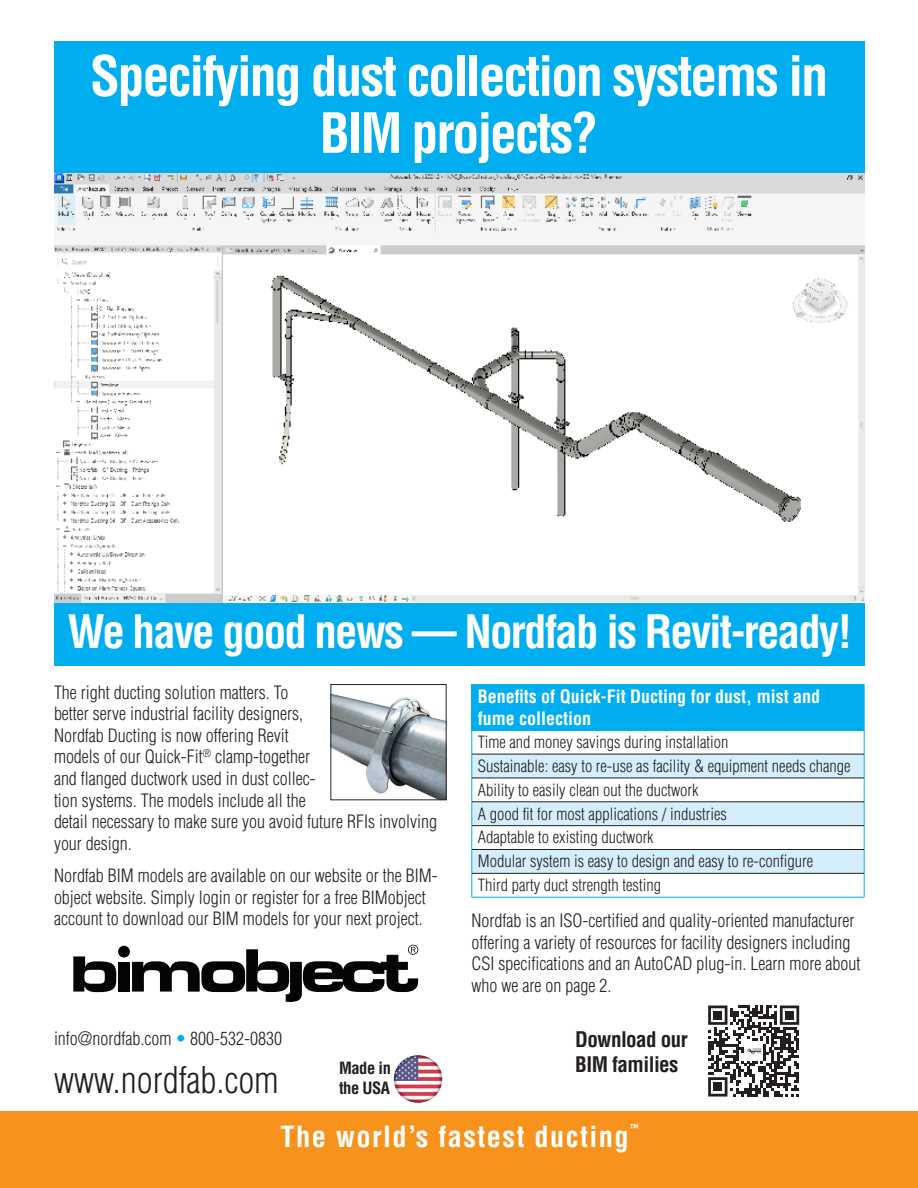
<style>
.page{position:relative;width:918px;height:1188px;background:#fff}
.page>*{position:absolute;margin:0;border:0;box-sizing:border-box;transform-origin:0 0}
.t1{font:700 condensed 54px/57px "Helvetica LT Std";letter-spacing:-.04em;color:#fff;text-align:center}
.t2{font:700 condensed 45px "Helvetica LT Std";letter-spacing:-.04em;color:#fff}
.Produkt_Rubrik{font:300 condensed 36px "Helvetica LT Std";color:#231f20}
.Mellanrubrik_Vit_Bold_Nordfab{font:700 condensed 28.5px "Helvetica LT Std";letter-spacing:.05em;color:#fff}
.t3{font:700 condensed 21px/25.2px "Helvetica LT Std";letter-spacing:-.025em;color:#231f20}
.Produkt_Rubrik-2{font:300 condensed 18px/21.6px "Helvetica LT Std";color:#231f20}
.t4{font:700 condensed 18px/21.6px "Helvetica LT Std";color:#fff}
.t5{font:300 condensed 16.5px "Helvetica LT Std";color:#231f20}
.t6{font:700 condensed 16.5px/19.8px "Helvetica LT Std";letter-spacing:-.025em;color:#231f20}
.Mellanrubrik_Vit_Bold_Nordfab-2{font:700 condensed 10.5px "Helvetica LT Std";color:#fff}
.s1{color:#00aeef}
</style>
<div class="page">
<img style="left:54px;top:173px;width:811px;height:439px">
<div style="left:55px;top:603px;width:810px;height:63px;background:#00aeef"></div>
<div style="left:54px;top:41px;width:810px;height:132px;background:#00aeef"></div>
<div style="left:472px;top:684px;width:392px;height:47px;background:#00aeef"></div>
<svg style="left:473px;top:755px;width:391px;height:118px;fill:#d4effb"></svg>
<svg style="left:472px;top:731px;width:1px;height:166px"></svg>
<svg style="left:864px;top:731px;width:1px;height:166px"></svg>
<hr style="left:472px;top:897px;width:392px;height:1px;background:#00aeef">
<hr style="left:472px;top:754px;width:392px;height:1px;background:#231f20">
<hr style="left:472px;top:778px;width:392px;height:1px;background:#231f20">
<hr style="left:472px;top:802px;width:392px;height:1px;background:#231f20">
<hr style="left:472px;top:825px;width:392px;height:1px;background:#231f20">
<hr style="left:472px;top:849px;width:392px;height:1px;background:#231f20">
<hr style="left:472px;top:873px;width:392px;height:1px;background:#231f20">
<hr style="left:864px;top:685px;width:1px;height:46px;background:#00aeef">
<img style="left:333px;top:694px;width:111px;height:104px">
<div style="left:331px;top:684px;width:115px;height:116px;border:1px solid #231f20"></div>
<div style="left:0;top:1111px;width:918px;height:77px;background:#f7931d"></div>
<img style="left:393px;top:1055px;width:50px;height:48px">
<svg style="left:73px;top:956px;width:43px;height:36px"></svg>
<div style="left:118px;top:962px;width:12px;height:30px;background:#040503"></div>
<svg style="left:132px;top:945px;width:286px;height:57px"></svg>
<div style="left:118px;top:946px;width:12px;height:12px;background:#040503;border-radius:50%"></div>
<svg style="left:708px;top:1006px;width:91px;height:91px"></svg>
<img style="left:746px;top:1044px;width:15px;height:14px">
<p class="t1" style="left:90px;top:47px;width:740px">Specifying dust collection systems in<br>BIM projects?</p>
<p class="t2" style="left:68px;top:603px;width:786px">We have good news — Nordfab is Revit-ready!</p>
<p class="Produkt_Rubrik-2" style="left:54px;top:681px;width:385px">The right ducting solution matters. To<br>better serve industrial facility designers,<br>Nordfab Ducting is now offering Revit<br>models of our Quick-Fit<sup>®</sup> clamp-together<br>and flanged ductwork used in dust collec-<br>tion systems. The models include all the<br>detail necessary to make sure you avoid future RFIs involving your design.</p>
<p class="Produkt_Rubrik-2" style="left:54px;top:865px;width:385px">Nordfab BIM models are available on our website or the BIM&shy;object website. Simply login or register for a free BIMobject account to download our BIM models for your next project.</p>
<p class="t4" style="left:478px;top:686px;width:344px">Benefits of Quick-Fit Ducting for dust, mist and fume collection</p>
<p class="t5" style="left:478px;top:732px;width:252px">Time and money savings during installation</p>
<p class="t5" style="left:478px;top:756px;width:374px">Sustainable: easy to re-use as facility &amp; equipment needs change</p>
<p class="t5" style="left:478px;top:780px;width:222px">Ability to easily clean out the ductwork</p>
<p class="t5" style="left:478px;top:803px;width:251px">A good fit for most applications / industries</p>
<p class="t5" style="left:478px;top:827px;width:177px">Adaptable to existing ductwork</p>
<p class="t5" style="left:478px;top:851px;width:337px">Modular system is easy to design and easy to re-configure</p>
<p class="t5" style="left:478px;top:875px;width:185px">Third party duct strength testing</p>
<p class="Produkt_Rubrik-2" style="left:472px;top:910px;width:390px">Nordfab is an ISO-certified and quality-oriented manufacturer offering a variety of resources for facility designers including CSI specifications and an AutoCAD plug-in. Learn more about who we are on page 2.</p>
<p class="t3" style="left:575px;top:1027px;width:114px">Download our<br>BIM families</p>
<p class="Produkt_Rubrik-2" style="left:54px;top:1028px;width:230px">info@nordfab.com <span class="s1">•</span> 800-532-0830</p>
<p class="Produkt_Rubrik" style="left:54px;top:1058px;width:226px">www.nordfab.com</p>
<p class="Mellanrubrik_Vit_Bold_Nordfab" style="left:280px;top:1119px;width:350px">The world’s fastest ducting</p>
<p class="Mellanrubrik_Vit_Bold_Nordfab-2" style="left:630px;top:1122px;width:11px">™</p>
<p class="t6" style="left:339px;top:1058px;width:54px">Made in the USA</p>
</div>
